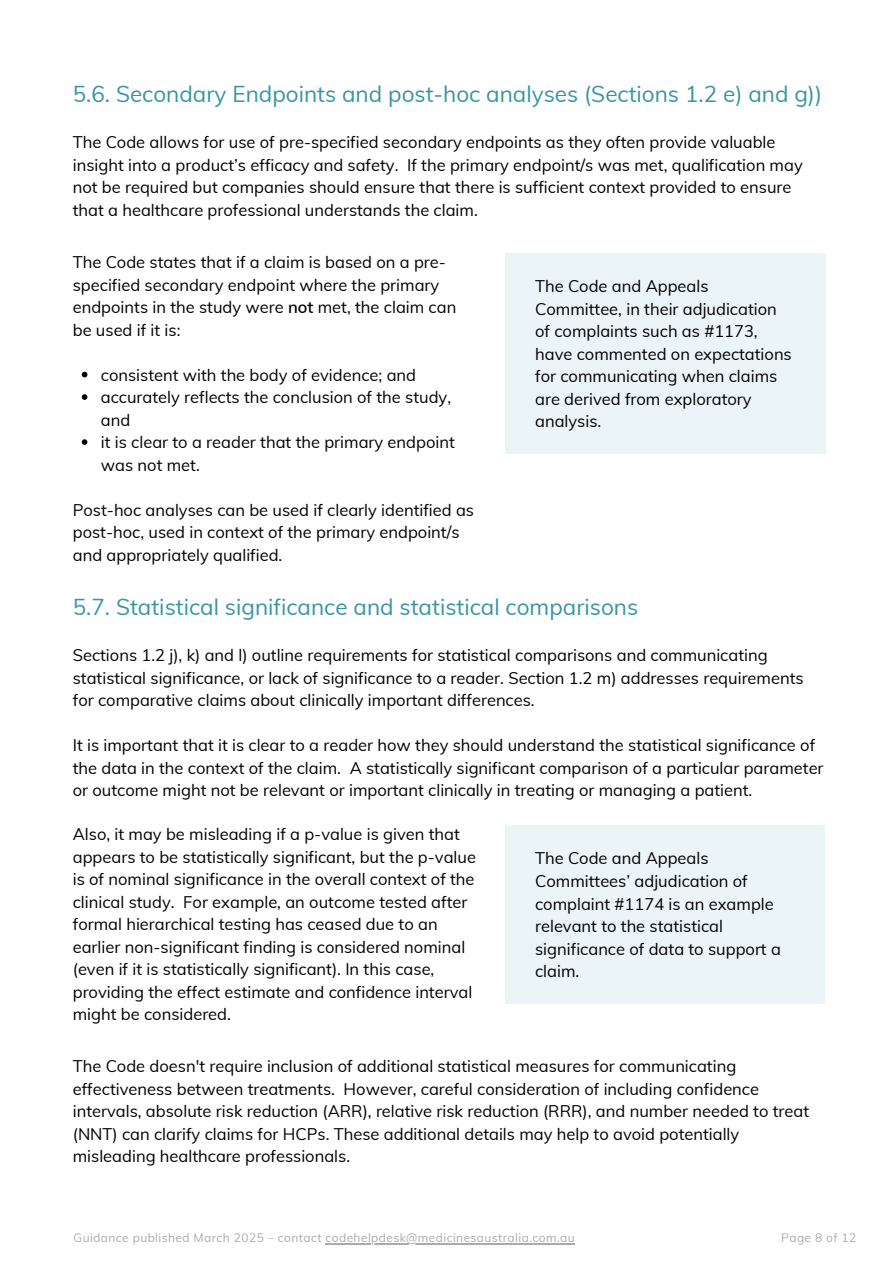
<style>
.page{position:relative;width:894px;height:1264px;background:#fff}
.page>*{position:absolute;margin:0;border:0;box-sizing:border-box;transform-origin:0 0}
.t1{font:22.5px "Muli";color:#3995a4}
.t2{font:16.5px/22.5px "Muli";color:#000}
.t3{font:12px "Muli";letter-spacing:.035em;color:#aaa}
.s1{font-weight:600}
</style>
<div class="page">
<div style="left:505px;top:253px;width:319px;height:201px;background:#ebf4f6"></div>
<svg style="left:82px;top:372px;width:5px;height:5px"></svg>
<svg style="left:82px;top:394px;width:5px;height:6px"></svg>
<svg style="left:82px;top:439px;width:5px;height:6px"></svg>
<div style="left:505px;top:825px;width:319px;height:178px;background:#ebf4f6"></div>
<hr style="left:325px;top:1243px;width:250px;height:1px;background:#aaa">
<h1 class="t1" style="left:73px;top:80px;width:750px">5.6. Secondary Endpoints and post-hoc analyses (Sections 1.2 e) and g))</h1>
<h2 class="t2" style="left:73px;top:131px;width:731px">The Code allows for use of pre-specified secondary endpoints as they often provide valuable insight into a product’s efficacy and safety. If the primary endpoint/s was met, qualification may not be required but companies should ensure that there is sufficient context provided to ensure that a healthcare professional understands the claim.</h2>
<p class="t2" style="left:73px;top:251px;width:385px">The Code states that if a claim is based on a pre&shy;specified secondary endpoint where the primary endpoints in the study were <span class="s1">not</span> met, the claim can be used if it is:</p>
<p class="t2" style="left:101px;top:363px;width:317px">consistent with the body of evidence; and</p>
<p class="t2" style="left:101px;top:386px;width:352px">accurately reflects the conclusion of the study, and</p>
<h2 class="t2" style="left:101px;top:431px;width:355px">it is clear to a reader that the primary endpoint was not met.</h2>
<h2 class="t2" style="left:73px;top:498px;width:403px">Post-hoc analyses can be used if clearly identified as post-hoc, used in context of the primary endpoint/s and appropriately qualified.</h2>
<h1 class="t1" style="left:73px;top:592px;width:567px">5.7. Statistical significance and statistical comparisons</h1>
<h2 class="t2" style="left:73px;top:644px;width:732px">Sections 1.2 j), k) and l) outline requirements for statistical comparisons and communicating statistical significance, or lack of significance to a reader. Section 1.2 m) addresses requirements for comparative claims about clinically important differences.</h2>
<h2 class="t2" style="left:73px;top:734px;width:752px">It is important that it is clear to a reader how they should understand the statistical significance of the data in the context of the claim. A statistically significant comparison of a particular parameter or outcome might not be relevant or important clinically in treating or managing a patient.</h2>
<h2 class="t2" style="left:535px;top:275px;width:258px">The Code and Appeals<br>Committee, in their adjudication of complaints such as #1173, have commented on expectations for communicating when claims are derived from exploratory analysis.</h2>
<h2 class="t2" style="left:73px;top:823px;width:404px">Also, it may be misleading if a p-value is given that appears to be statistically significant, but the p-value is of nominal significance in the overall context of the clinical study. For example, an outcome tested after formal hierarchical testing has ceased due to an earlier non-significant finding is considered nominal (even if it is statistically significant). In this case, providing the effect estimate and confidence interval might be considered.</h2>
<h2 class="t2" style="left:73px;top:1054px;width:737px">The Code doesn't require inclusion of additional statistical measures for communicating effectiveness between treatments. However, careful consideration of including confidence intervals, absolute risk reduction (ARR), relative risk reduction (RRR), and number needed to treat (NNT) can clarify claims for HCPs. These additional details may help to avoid potentially misleading healthcare professionals.</h2>
<h2 class="t2" style="left:535px;top:847px;width:247px">The Code and Appeals<br>Committees’ adjudication of complaint #1174 is an example relevant to the statistical significance of data to support a claim.</h2>
<p class="t3" style="left:73px;top:1230px;width:502px">Guidance published March 2025 – contact codehelpdesk@medicinesaustralia.com.au</p>
<p class="t3" style="left:781px;top:1229px;width:77px">Page 8 of 12</p>
</div>
